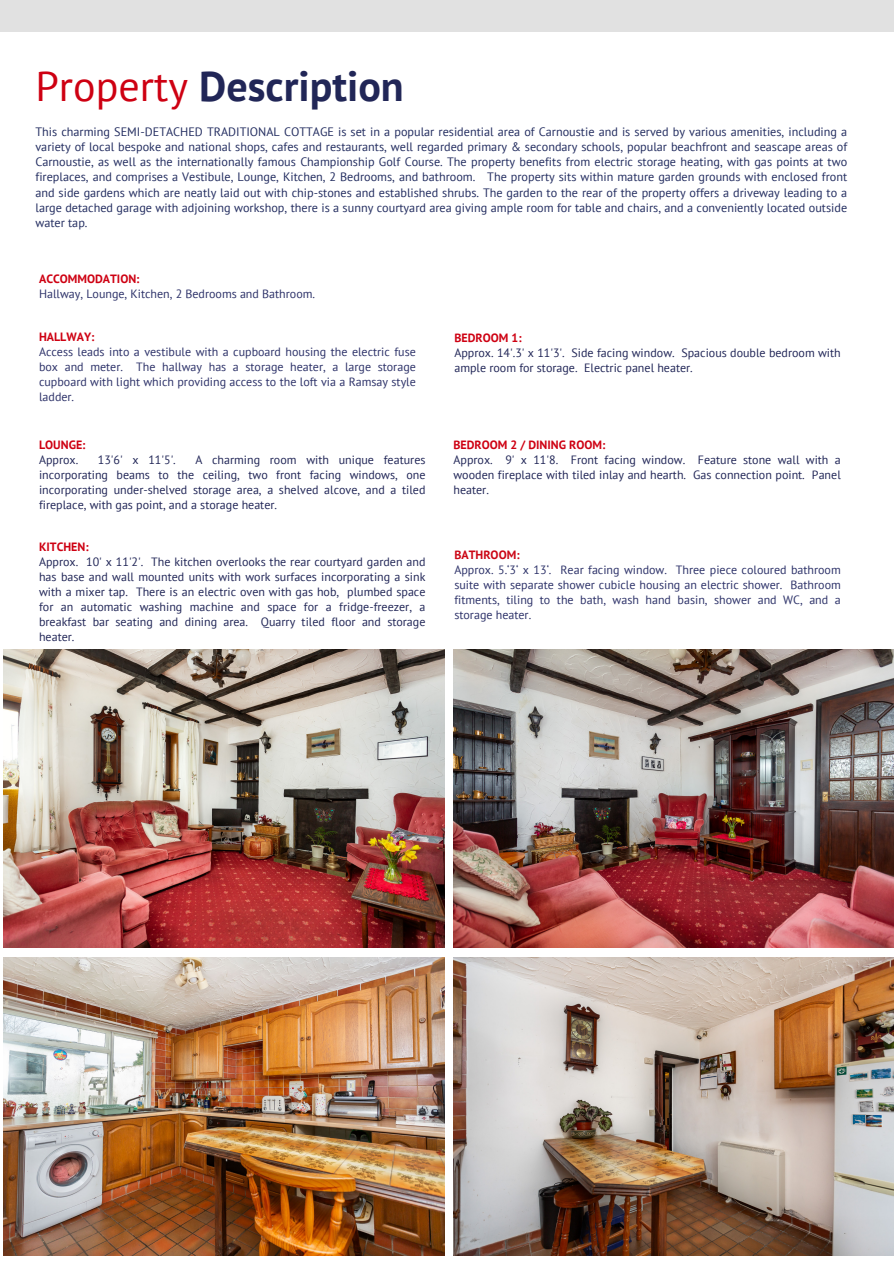
<style>
.page{position:relative;width:894px;height:1264px;background:#fff}
.page>*{position:absolute;margin:0;border:0;box-sizing:border-box;transform-origin:0 0}
.t1{font:700 42px "PT Sans";color:#212657}
.t2{font:12.15px/15.1px "PT Sans";color:#232d60;text-align:justify}
.t3{font:12px/15px "PT Sans";color:#212657;text-align:justify}
.t4{font:12px/15px "PT Sans";color:#2d3269;text-align:justify}
.t5{font:700 12px "PT Sans";color:#ce0012}
.t6{font:700 12px "PT Sans";color:#cb0615}
.s1{font-weight:400;color:#ce0012}
</style>
<div class="page">
<div style="left:0;top:0;width:893px;height:31px;background:#e1e1e1"></div>
<img style="left:4px;top:649px;width:440px;height:298px">
<img style="left:453px;top:649px;width:440px;height:298px">
<img style="left:4px;top:957px;width:440px;height:298px">
<img style="left:453px;top:957px;width:440px;height:298px">
<p class="t1" style="left:35px;top:58px;width:370px"><span class="s1">Property</span> Description</p>
<p class="t2" style="left:35px;top:124px;width:813px">This charming SEMI-DETACHED TRADITIONAL COTTAGE is set in a popular residential area of Carnoustie and is served by various amenities, including a variety of local bespoke and national shops, cafes and restaurants, well regarded primary &amp; secondary schools, popular beachfront and seascape areas of Carnoustie, as well as the internationally famous Championship Golf Course. The property benefits from electric storage heating, with gas points at two fireplaces, and comprises a Vestibule, Lounge, Kitchen, 2 Bedrooms, and bathroom. The property sits within mature garden grounds with enclosed front and side gardens which are neatly laid out with chip-stones and established shrubs. The garden to the rear of the property offers a driveway leading to a large detached garage with adjoining workshop, there is a sunny courtyard area giving ample room for table and chairs, and a conveniently located outside water tap.</p>
<h1 class="t5" style="left:39px;top:270px;width:102px">ACCOMMODATION:</h1>
<p class="t4" style="left:39px;top:286px;width:277px">Hallway, Lounge, Kitchen, 2 Bedrooms and Bathroom.</p>
<p class="t5" style="left:39px;top:329px;width:57px">HALLWAY:</p>
<p class="t4" style="left:39px;top:344px;width:378px">Access leads into a vestibule with a cupboard housing the electric fuse box and meter. The hallway has a storage heater, a large storage cupboard with light which providing access to the loft via a Ramsay style ladder.</p>
<p class="t5" style="left:39px;top:437px;width:48px">LOUNGE:</p>
<p class="t3" style="left:39px;top:452px;width:41px">Approx.</p>
<p class="t3" style="left:98px;top:452px;width:79px">13'6' x 11'5'.</p>
<p class="t3" style="left:39px;top:452px;width:388px;text-indent:156px">A charming room with unique features incorporating beams to the ceiling, two front facing windows, one incorporating under-shelved storage area, a shelved alcove, and a tiled fireplace, with gas point, and a storage heater.</p>
<p class="t5" style="left:39px;top:539px;width:51px">KITCHEN:</p>
<p class="t3" style="left:39px;top:554px;width:388px">Approx. 10' x 11'2'. The kitchen overlooks the rear courtyard garden and has base and wall mounted units with work surfaces incorporating a sink with a mixer tap. There is an electric oven with gas hob, plumbed space for an automatic washing machine and space for a fridge-freezer, a breakfast bar seating and dining area. Quarry tiled floor and storage heater.</p>
<p class="t5" style="left:454px;top:330px;width:69px">BEDROOM 1:</p>
<p class="t3" style="left:454px;top:345px;width:388px">Approx. 14'.3' x 11'3'. Side facing window. Spacious double bedroom with ample room for storage. Electric panel heater.</p>
<p class="t5" style="left:453px;top:437px;width:153px">BEDROOM 2 / DINING ROOM:</p>
<p class="t3" style="left:453px;top:452px;width:389px">Approx. 9' x 11'8. Front facing window. Feature stone wall with a wooden fireplace with tiled inlay and hearth. Gas connection point. Panel heater.</p>
<p class="t6" style="left:454px;top:546px;width:67px">BATHROOM:</p>
<p class="t4" style="left:454px;top:561px;width:388px">Approx. 5.‘3‘ x 13‘. Rear facing window. Three piece coloured bathroom suite with separate shower cubicle housing an electric shower. Bathroom fitments, tiling to the bath, wash hand basin, shower and WC, and a storage heater.</p>
</div>
